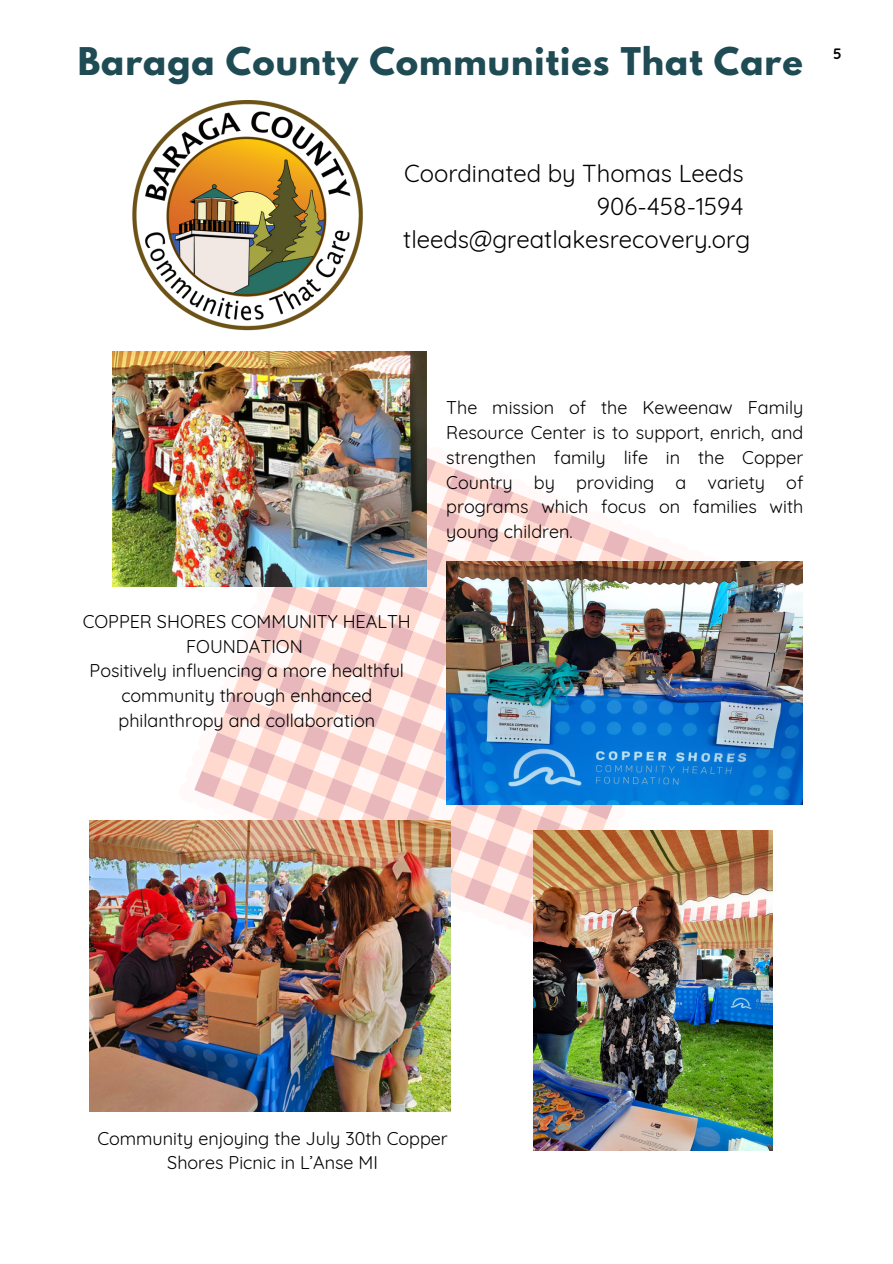
<style>
.page{position:relative;width:893px;height:1264px;background:#fff}
.page>*{position:absolute;margin:0;border:0;box-sizing:border-box;transform-origin:0 0}
.t1{font:700 33.75px "League Spartan";letter-spacing:.03em;color:#1e4b54}
.t2{font:24px "Quicksand";color:#000}
.t3{font:18px/24.8px "Quicksand";color:#000;text-align:center}
.t4{font:700 15px "Quicksand";color:#000}
</style>
<div class="page">
<img style="left:132px;top:100px;width:231px;height:231px">
<svg style="left:194px;top:423px;width:512px;height:512px"></svg>
<img style="left:113px;top:352px;width:313px;height:235px">
<img style="left:89px;top:820px;width:361px;height:291px">
<img style="left:446px;top:561px;width:356px;height:243px">
<img style="left:533px;top:830px;width:239px;height:320px">
<p class="t1" style="left:78px;top:45px;width:726px">Baraga County Communities That Care</p>
<p class="t2" style="left:404px;top:158px;width:341px">Coordinated by Thomas Leeds</p>
<p class="t2" style="left:597px;top:191px;width:148px">906-458-1594</p>
<p class="t2" style="left:403px;top:223px;width:348px">tleeds@greatlakesrecovery.org</p>
<p class="t4" style="left:833px;top:44px;width:10px">5</p>
<p class="t3" style="left:83px;top:609px;width:329px">COPPER SHORES COMMUNITY HEALTH<br>FOUNDATION</p>
<p class="t3" style="left:90px;top:658px;width:316px">Positively influencing a more healthful community through enhanced philanthropy and collaboration</p>
<p class="t3" style="left:446px;top:395px;width:358px;text-align:justify">The mission of the Keweenaw Family Resource Center is to support, enrich, and strengthen family life in the Copper Country by providing a variety of programs which focus on families with young children.</p>
<p class="t3" style="left:97px;top:1125px;width:352px">Community enjoying the July 30th Copper<br>Shores Picnic in L’Anse MI</p>
</div>
